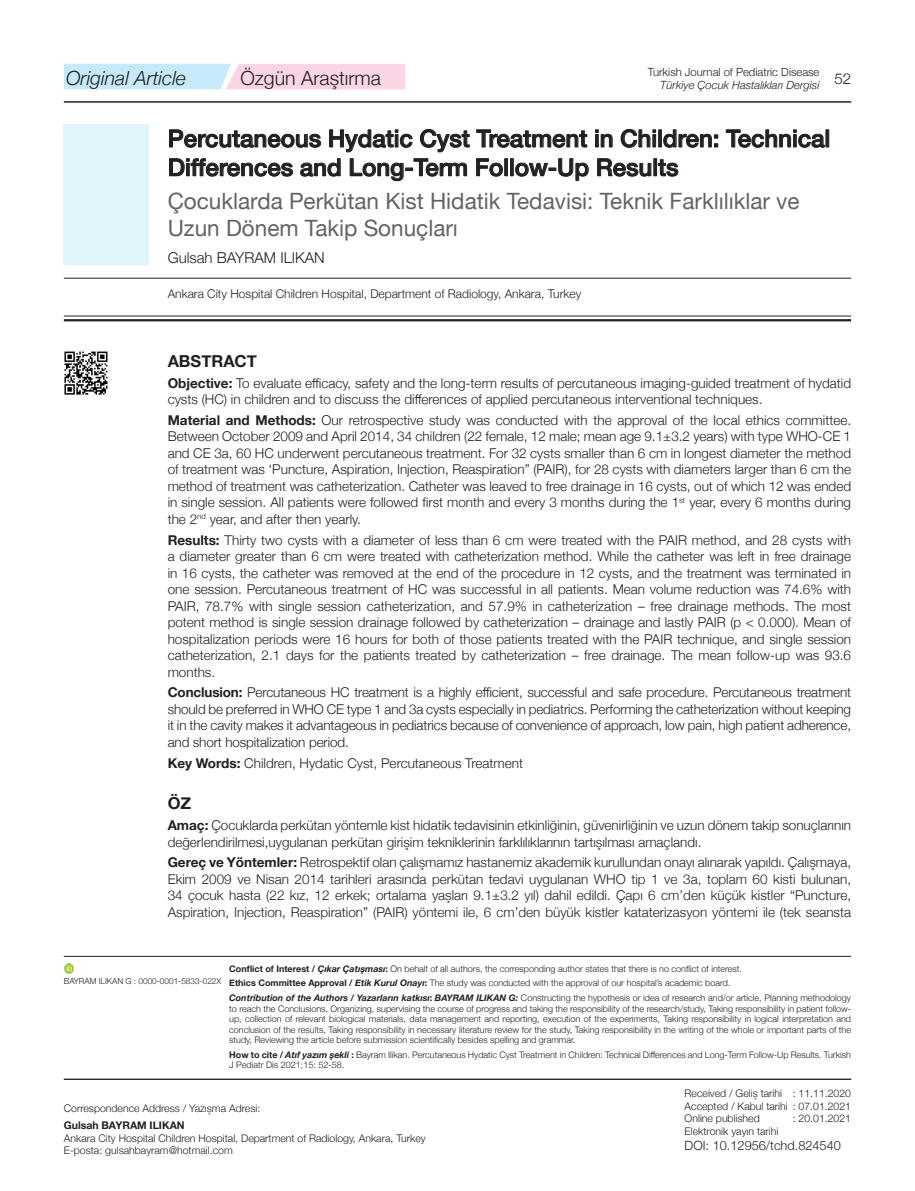
<style>
.page{position:relative;width:915px;height:1191px;background:#fff}
.page>*{position:absolute;margin:0;border:0;box-sizing:border-box;transform-origin:0 0}
.t1{font:500 24px/28.8px "Helvetica Neue";color:#231f20}
.t2{font:22.5px/27px "Helvetica Neue";color:#636366}
.t3{font:italic 300 19.5px "Helvetica Neue";color:#231f20}
.t4{font:300 19.5px "Helvetica Neue";color:#231f20}
.t5{font:700 16.5px "Helvetica Neue";color:#231f20}
.t6{font:300 15px "Helvetica Neue";color:#231f20}
.t7{font:300 13.5px/16.5px "Helvetica Neue";color:#231f20;text-align:justify}
.t8{font:300 12.75px "Helvetica Neue";color:#231f20}
.t9{font:300 12px "Helvetica Neue";color:#231f20}
.t10{font:300 11.25px "Helvetica Neue";color:#231f20}
.t11{font:italic 300 11.25px "Helvetica Neue";color:#231f20}
.t12{font:300 10.5px "Helvetica Neue";color:#231f20}
.t13{font:700 10.5px "Helvetica Neue";color:#231f20}
.t14{font:300 9px/10.5px "Helvetica Neue";color:#231f20;text-align:justify}
.t15{font:300 8.25px "Helvetica Neue";color:#231f20}
.s1{font-weight:700}
.s2{font-weight:700;font-style:italic}
</style>
<div class="page">
<hr style="left:64px;top:278px;width:786px;height:1px;background:#231f20">
<hr style="left:64px;top:1079px;width:786px;height:1px;background:#231f20">
<hr style="left:64px;top:319px;width:786px;height:2px;background:#231f20">
<hr style="left:64px;top:316px;width:786px;height:1px;background:#231f20">
<hr style="left:64px;top:102px;width:786px;height:1px;background:#231f20">
<svg style="left:595px;top:130px;width:17px;height:18px"></svg>
<svg style="left:620px;top:129px;width:35px;height:19px"></svg>
<div style="left:658px;top:130px;width:3px;height:17px;border:1px solid #231f20"></div>
<svg style="left:663px;top:129px;width:54px;height:19px"></svg>
<svg style="left:725px;top:129px;width:99px;height:19px"></svg>
<svg style="left:169px;top:129px;width:419px;height:52px"></svg>
<svg style="left:597px;top:158px;width:54px;height:19px"></svg>
<svg style="left:657px;top:159px;width:21px;height:18px"></svg>
<div style="left:64px;top:124px;width:85px;height:140px;background:#e1f4fc"></div>
<svg style="left:64px;top:64px;width:341px;height:25px;background:#e1dfef"></svg>
<img style="left:64px;top:351px;width:44px;height:44px">
<svg style="left:64px;top:963px;width:10px;height:10px"></svg>
<hr style="left:64px;top:956px;width:786px;height:1px;background:#231f20">
<p class="t3" style="left:66px;top:62px;width:121px">Original Article</p>
<p class="t4" style="left:240px;top:62px;width:142px">Özgün Araştırma</p>
<p class="t6" style="left:64px;top:66px;width:18px">52</p>
<p class="t10" style="left:647px;top:63px;width:173px">Turkish Journal of Pediatric Disease</p>
<p class="t11" style="left:660px;top:76px;width:160px">Türkiye Çocuk Hastalıkları Dergisi</p>
<p class="t6" style="left:834px;top:66px;width:18px">52</p>
<p class="t1" style="left:168px;top:122px;width:664px">Percutaneous Hydatic Cyst Treatment in Children: Technical<br>Differences and Long-Term Follow-Up Results</p>
<p class="t2" style="left:168px;top:189px;width:633px">Çocuklarda Perkütan Kist Hidatik Tedavisi: Teknik Farklılıklar ve<br>Uzun Dönem Takip Sonuçları</p>
<p class="t6" style="left:168px;top:245px;width:159px">Gulsah BAYRAM ILIKAN</p>
<p class="t9" style="left:168px;top:284px;width:415px">Ankara City Hospital Children Hospital, Department of Radiology, Ankara, Turkey</p>
<p class="t5" style="left:168px;top:348px;width:91px">ABSTRACT</p>
<p class="t7" style="left:168px;top:373px;width:684px"><span class="s1">Objective:</span> To evaluate efficacy, safety and the long-term results of percutaneous imaging-guided treatment of hydatid cysts (HC) in children and to discuss the differences of applied percutaneous interventional techniques.</p>
<p class="t7" style="left:168px;top:411px;width:684px"><span class="s1">Material and Methods:</span> Our retrospective study was conducted with the approval of the local ethics committee.<br>Between October 2009 and April 2014, 34 children (22 female, 12 male; mean age 9.1±3.2 years) with type WHO-CE 1 and CE 3a, 60 HC underwent percutaneous treatment. For 32 cysts smaller than 6 cm in longest diameter the method of treatment was ‘Puncture, Aspiration, Injection, Reaspiration” (PAIR), for 28 cysts with diameters larger than 6 cm the method of treatment was catheterization. Catheter was leaved to free drainage in 16 cysts, out of which 12 was ended in single session. All patients were followed first month and every 3 months during the 1<sup>st</sup> year, every 6 months during the 2<sup>nd</sup> year, and after then yearly.</p>
<p class="t7" style="left:168px;top:530px;width:684px"><span class="s1">Results:</span> Thirty two cysts with a diameter of less than 6 cm were treated with the PAIR method, and 28 cysts with a diameter greater than 6 cm were treated with catheterization method. While the catheter was left in free drainage in 16 cysts, the catheter was removed at the end of the procedure in 12 cysts, and the treatment was terminated in one session. Percutaneous treatment of HC was successful in all patients. Mean volume reduction was 74.6% with PAIR, 78.7% with single session catheterization, and 57.9% in catheterization – free drainage methods. The most potent method is single session drainage followed by catheterization – drainage and lastly PAIR (p &lt; 0.000). Mean of hospitalization periods were 16 hours for both of those patients treated with the PAIR technique, and single session catheterization, 2.1 days for the patients treated by catheterization – free drainage. The mean follow-up was 93.6 months.</p>
<p class="t7" style="left:168px;top:683px;width:684px"><span class="s1">Conclusion:</span> Percutaneous HC treatment is a highly efficient, successful and safe procedure. Percutaneous treatment should be preferred in WHO CE type 1 and 3a cysts especially in pediatrics. Performing the catheterization without keeping it in the cavity makes it advantageous in pediatrics because of convenience of approach, low pain, high patient adherence, and short hospitalization period.</p>
<p class="t7" style="left:168px;top:753px;width:357px"><span class="s1">Key Words:</span> Children, Hydatic Cyst, Percutaneous Treatment</p>
<p class="t5" style="left:168px;top:790px;width:25px">ÖZ</p>
<p class="t7" style="left:168px;top:816px;width:684px"><span class="s1">Amaç:</span> Çocuklarda perkütan yöntemle kist hidatik tedavisinin etkinliğinin, güvenirliğinin ve uzun dönem takip sonuçlarının değerlendirilmesi,uygulanan perkütan girişim tekniklerinin farklılıklarının tartışılması amaçlandı.</p>
<p class="t7" style="left:168px;top:853px;width:684px"><span class="s1">Gereç ve Yöntemler:</span> Retrospektif olan çalışmamız hastanemiz akademik kurullundan onayı alınarak yapıldı. Çalışmaya, Ekim 2009 ve Nisan 2014 tarihleri arasında perkütan tedavi uygulanan WHO tip 1 ve 3a, toplam 60 kisti bulunan, 34 çocuk hasta (22 kız, 12 erkek; ortalama yaşları 9.1±3.2 yıl) dahil edildi. Çapı 6 cm’den küçük kistler “Puncture, Aspiration, Injection, Reaspiration” (PAIR) yöntemi ile, 6 cm’den büyük kistler kataterizasyon yöntemi ile (tek seansta</p>
<p class="t14" style="left:229px;top:962px;width:514px"><span class="s1">Conflict of Interest /</span> <span class="s2">Çıkar Çatışması</span><span class="s1">:</span> On behalf of all authors, the corresponding author states that there is no conflict of interest.</p>
<p class="t14" style="left:229px;top:977px;width:502px"><span class="s1">Ethics Committee Approval /</span> <span class="s2">Etik Kurul Onayı</span><span class="s1">:</span> The study was conducted with the approval of our hospital’s academic board.</p>
<p class="t14" style="left:229px;top:992px;width:623px"><span class="s2">Contribution of the Authors</span> <span class="s1">/</span> <span class="s2">Yazarların katkısı</span><span class="s1">:</span> <span class="s2">BAYRAM ILIKAN G:</span> Constructing the hypothesis or idea of research and/or article, Planning methodology to reach the Conclusions, Organizing, supervising the course of progress and taking the responsibility of the research/study, Taking responsibility in patient follow&shy;up, collection of relevant biological materials, data management and reporting, execution of the experiments, Taking responsibility in logical interpretation and conclusion of the results, Taking responsibility in necessary literature review for the study, Taking responsibility in the writing of the whole or important parts of the study, Reviewing the article before submission scientifically besides spelling and grammar.</p>
<p class="t14" style="left:229px;top:1048px;width:623px"><span class="s1">How to cite /</span> <span class="s2">Atıf yazım şekli</span> <span class="s1">:</span> Bayram Ilikan. Percutaneous Hydatic Cyst Treatment in Children: Technical Differences and Long-Term Follow-Up Results. Turkish<br>J Pediatr Dis 2021;15: 52-58.</p>
<p class="t15" style="left:64px;top:974px;width:159px">BAYRAM ILIKAN G : 0000-0001-5833-022X</p>
<p class="t12" style="left:64px;top:1100px;width:198px">Correspondence Address / Yazışma Adresi:</p>
<p class="t13" style="left:64px;top:1117px;width:122px">Gulsah BAYRAM ILIKAN</p>
<p class="t12" style="left:64px;top:1129px;width:363px">Ankara City Hospital Children Hospital, Department of Radiology, Ankara, Turkey</p>
<p class="t12" style="left:64px;top:1142px;width:170px">E-posta: gulsahbayram@hotmail.com</p>
<p class="t12" style="left:684px;top:1084px;width:168px">Received / Geliş tarihi : 11.11.2020</p>
<p class="t12" style="left:684px;top:1097px;width:168px">Accepted / Kabul tarihi : 07.01.2021</p>
<p class="t12" style="left:684px;top:1110px;width:77px">Online published</p>
<p class="t12" style="left:792px;top:1110px;width:60px">: 20.01.2021</p>
<p class="t12" style="left:684px;top:1122px;width:95px">Elektronik yayın tarihi</p>
<p class="t8" style="left:684px;top:1135px;width:158px">DOI: 10.12956/tchd.824540</p>
</div>
